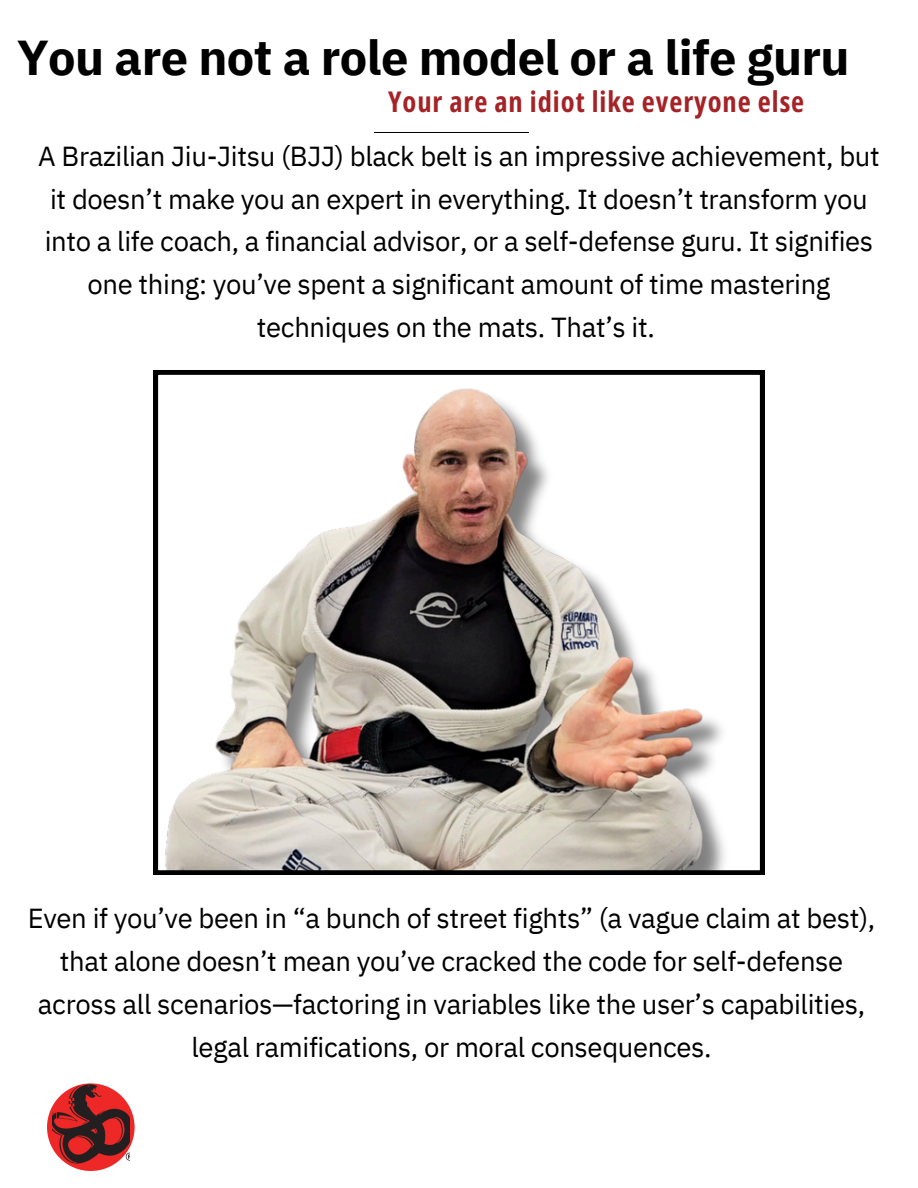
<style>
.page{position:relative;width:918px;height:1188px;background:#fff}
.page>*{position:absolute;margin:0;border:0;box-sizing:border-box;transform-origin:0 0}
.t1{font:700 48.9px "IBM Plex Sans";letter-spacing:-.015em;color:#000}
.t2{font:700 28.5px "Open Sans Condensed";letter-spacing:.035em;color:#a52326}
.t3{font:27.45px/42.8px "IBM Plex Sans";letter-spacing:-.015em;color:#000;text-align:center}
</style>
<div class="page">
<hr style="left:374px;top:132px;width:155px;height:1px;background:#000">
<div style="left:47px;top:1083px;width:88px;height:88px;background:#ed2827;border-radius:50%"></div>
<img style="left:52px;top:1083px;width:78px;height:81px">
<svg style="left:154px;top:370px;width:610px;height:504px"></svg>
<p class="t1" style="left:17px;top:24px;width:834px">You are not a role model or a life guru</p>
<h2 class="t2" style="left:388px;top:82px;width:418px">Your are an idiot like everyone else</h2>
<p class="t3" style="left:38px;top:134px;width:843px">A Brazilian Jiu-Jitsu (BJJ) black belt is an impressive achievement, but it doesn’t make you an expert in everything. It doesn’t transform you into a life coach, a financial advisor, or a self-defense guru. It signifies one thing: you’ve spent a significant amount of time mastering techniques on the mats. That’s it.</p>
<p class="t3" style="left:28px;top:897px;width:849px">Even if you’ve been in “a bunch of street fights” (a vague claim at best), that alone doesn’t mean you’ve cracked the code for self-defense across all scenarios—factoring in variables like the user’s capabilities, legal ramifications, or moral consequences.</p>
</div>
